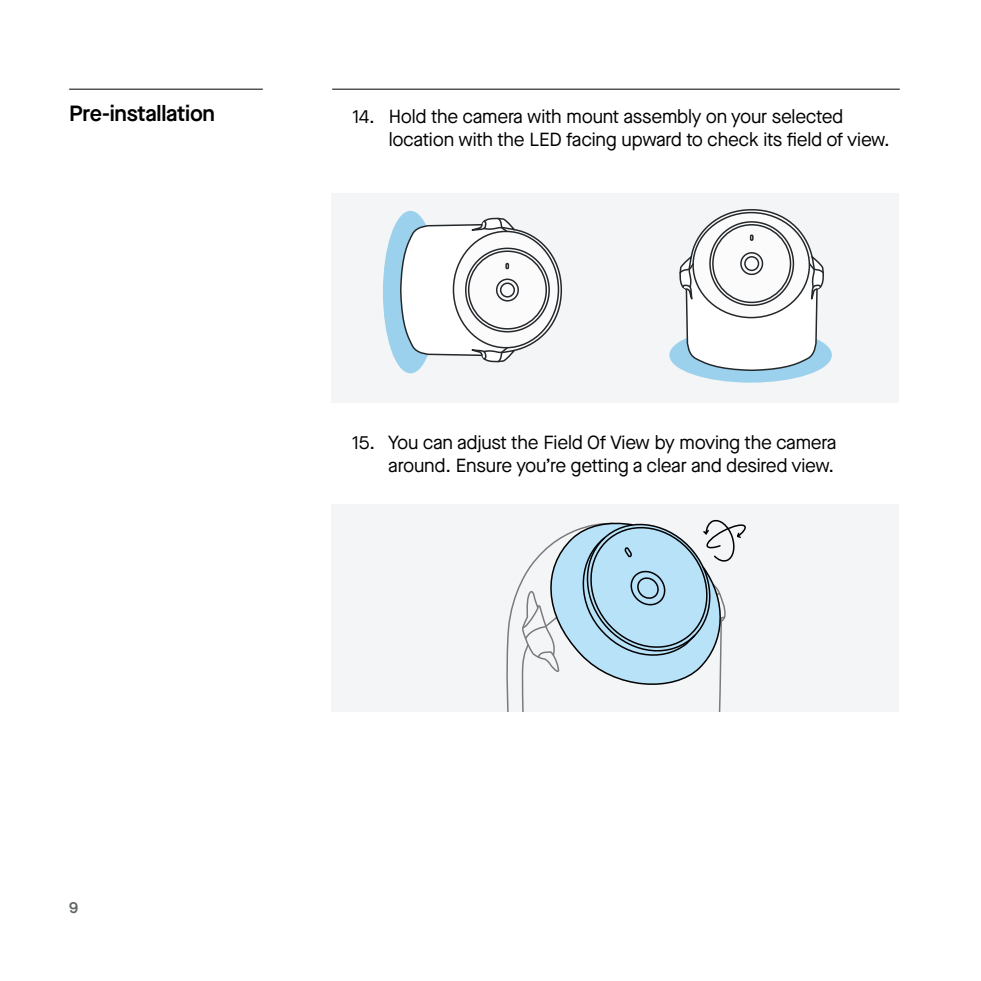
<style>
.page{position:relative;width:981px;height:981px;background:#fff}
.page>*{position:absolute;margin:0;border:0;box-sizing:border-box;transform-origin:0 0}
.t1{font:600 22px "Maison Neue";letter-spacing:-.01em;color:#000001}
.t2{font:19px/23px "Maison Neue";letter-spacing:-.01em;color:#000001}
.t3{font:600 16px "Maison Neue";color:#636666}
</style>
<div class="page">
<div style="left:331px;top:504px;width:568px;height:207px;background:#f4f5f6"></div>
<div style="left:331px;top:193px;width:568px;height:209px;background:#f4f5f6"></div>
<div style="left:383px;top:211px;width:55px;height:162px;background:#9bd1ec;border-radius:50%"></div>
<svg style="left:669px;top:327px;width:163px;height:56px"></svg>
<svg style="left:399px;top:216px;width:163px;height:148px"></svg>
<svg style="left:677px;top:209px;width:149px;height:163px"></svg>
<svg style="left:506px;top:583px;width:14px;height:128px"></svg>
<svg style="left:520px;top:519px;width:226px;height:192px"></svg>
<hr style="left:69px;top:89px;width:194px;height:1px;background:#000001">
<hr style="left:332px;top:89px;width:568px;height:1px;background:#000001">
<p class="t1" style="left:69px;top:98px;width:147px">Pre-installation</p>
<p class="t2" style="left:352px;top:105px;width:24px">14.</p>
<p class="t2" style="left:389px;top:105px;width:503px">Hold the camera with mount assembly on your selected location with the LED facing upward to check its field of view.</p>
<p class="t2" style="left:352px;top:431px;width:25px">15.</p>
<p class="t2" style="left:388px;top:431px;width:450px">You can adjust the Field Of View by moving the camera around. Ensure you’re getting a clear and desired view.</p>
<p class="t3" style="left:69px;top:896px;width:11px">9</p>
</div>
